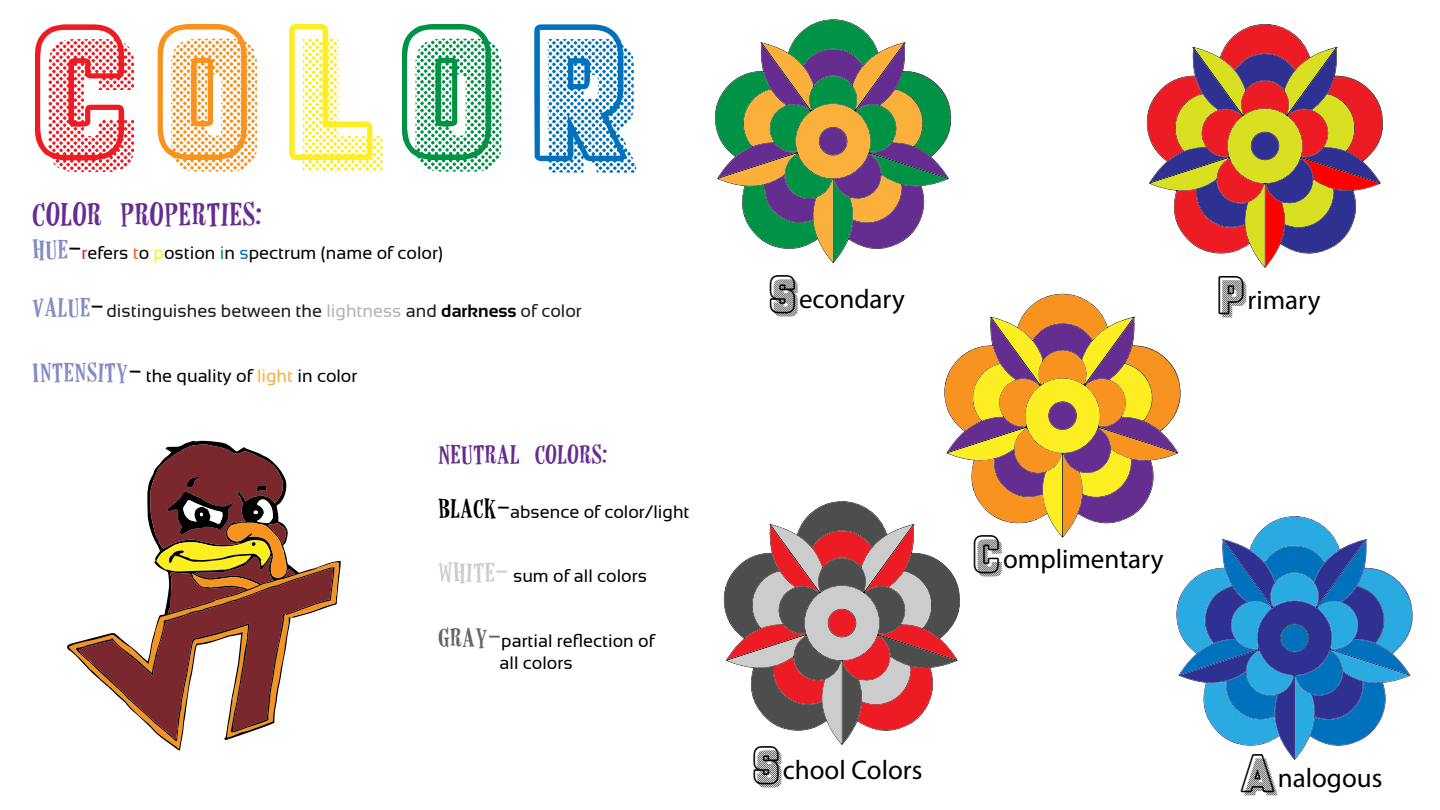
<style>
.page{position:relative;width:1440px;height:810px;background:#fff}
.page>*{position:absolute;margin:0;border:0;box-sizing:border-box;transform-origin:0 0}
.t1{font:96px "All Things Must Pass";letter-spacing:.22em;color:#ed1c24}
.t2{font:33px "Horseshoes";color:#662d91}
.t3{font:27px "Myriad Pro";color:#000}
.t4{font:27px "Horseshoes";color:#662d91}
.t5{font:18px/21.6px "Sansation";color:#000}
.t6{font:18px "Sansation";color:#1a1a1a}
.s1{color:#f7931e}
.s2{color:#fcee21}
.s3{color:#009245}
.s4{color:#0071bc}
.s5{font-family:"Horseshoes";font-size:27px;color:#838bc5}
.s6{font-family:"Horseshoes";font-size:27px}
.s7{color:#ed1c24}
.s8{color:#f15a24}
.s9{font-family:"Horseshoes";font-size:27px;color:#000}
.s10{color:#b3b3b3}
.s11{font-weight:700;color:#000}
.s12{color:#fbb03b}
.s13{font-family:"Horseshoes";font-size:27px;color:#ccc}
.s14{font-family:"Horseshoes";font-size:27px;color:#666}
.s15{font-family:"All Things Must Pass"}
</style>
<div class="page">
<svg style="left:1147px;top:24px;width:236px;height:243px"></svg>
<svg style="left:715px;top:19px;width:236px;height:243px"></svg>
<svg style="left:724px;top:294px;width:688px;height:465px"></svg>
<svg style="left:67px;top:441px;width:274px;height:310px"></svg>
<h1 class="t1" style="left:32px;top:52px;width:609px">C<span class="s1">O</span><span class="s2">L</span><span class="s3">O</span><span class="s4">R</span></h1>
<h2 class="t2" style="left:32px;top:200px;width:231px">COLOR PROPERTIES:</h2>
<p class="t5" style="left:32px;top:242px;width:412px"><span class="s5">HUE</span><span class="s6">-</span><span class="s7">r</span>efers <span class="s8">t</span>o <span class="s2">p</span>ostion <span class="s3">i</span>n <span class="s4">s</span>pectrum (name of color)</p>
<p class="t6" style="left:32px;top:301px;width:551px"><span class="s5">VALUE</span><span class="s9">-</span>distinguishes between the <span class="s10">lightness</span> and <span class="s11">darkness</span> of color</p>
<p class="t5" style="left:32px;top:365px;width:327px"><span class="s5">INTENSITY</span><span class="s6">-</span> the quality of <span class="s12">light</span> in color</p>
<h3 class="t4" style="left:438px;top:442px;width:171px">NEUTRAL COLORS:</h3>
<p class="t5" style="left:438px;top:501px;width:253px"><span class="s6">BLACK-</span>absence of color/light</p>
<p class="t5" style="left:438px;top:565px;width:210px"><span class="s13">WHITE-</span> sum of all colors</p>
<p class="t5" style="left:500px;top:630px;width:157px;text-indent:-62px"><span class="s14">GRAY-</span>partial reflection of all colors</p>
<h3 class="t3" style="left:769px;top:282px;width:137px"><span class="s15">S</span>econdary</h3>
<h3 class="t3" style="left:1218px;top:283px;width:104px"><span class="s15">P</span>rimary</h3>
<h3 class="t3" style="left:973px;top:543px;width:192px"><span class="s15">C</span>omplimentary</h3>
<h3 class="t3" style="left:753px;top:753px;width:171px"><span class="s15">S</span>chool Colors</h3>
<h3 class="t3" style="left:1240px;top:762px;width:144px"><span class="s15">A</span>nalogous</h3>
</div>
